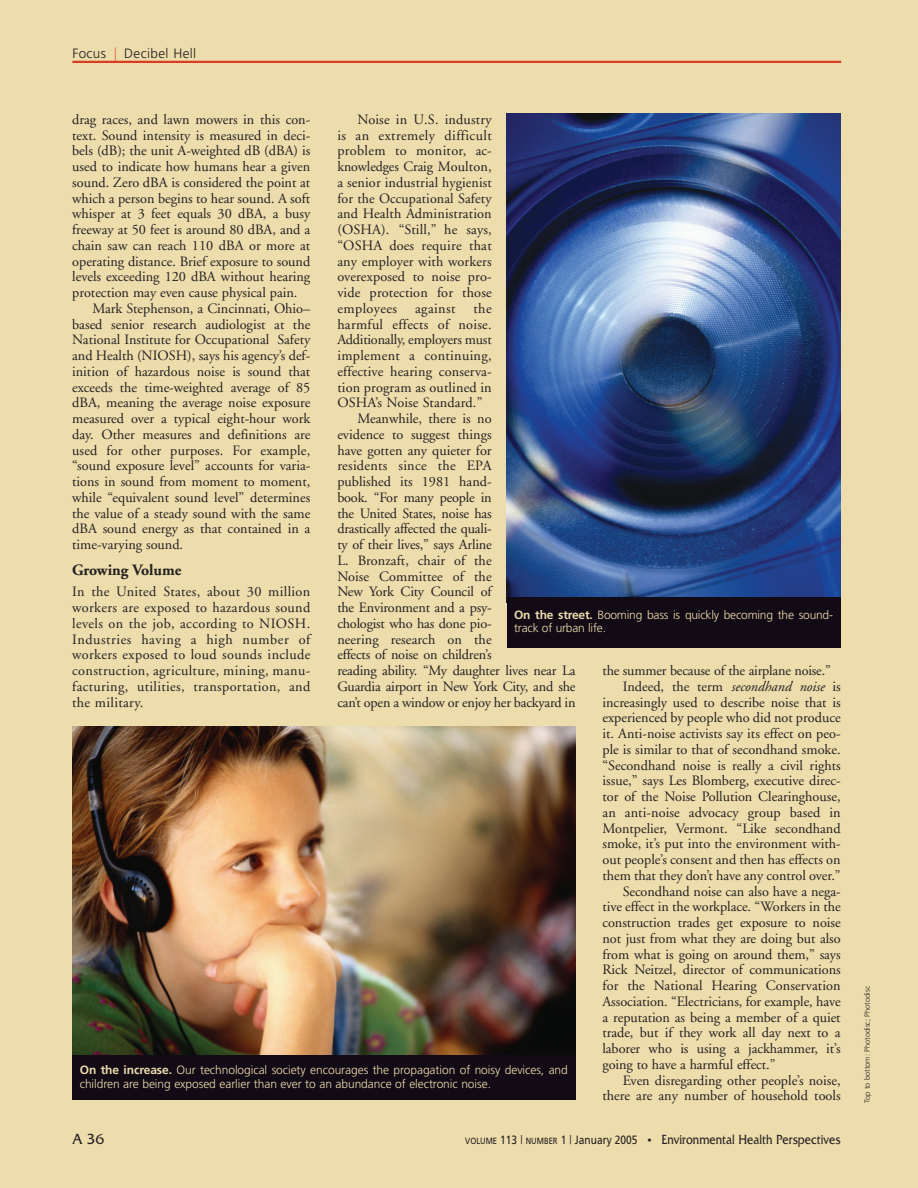
<style>
.page{position:relative;width:918px;height:1188px;background:#eddcac}
.page>*{position:absolute;margin:0;border:0;box-sizing:border-box;transform-origin:0 0}
.t1{font:700 15.75px "Adobe Garamond";color:#231f20}
.t2{font:15px "Friz Quadrata IT Cby BT";color:#231f20}
.t3{font:14.25px/15.8px "Adobe Garamond";color:#231f20;text-align:justify}
.t4{font:14.25px "Adobe Garamond";letter-spacing:.02em;color:#231f20}
.t5{font:14.25px "Adobe Garamond";letter-spacing:.025em;color:#231f20}
.t6{font:14.25px "Adobe Garamond";letter-spacing:.03em;color:#231f20}
.t7{font:13.5px "Friz Quadrata IT Cby BT";color:#231f20;scale:.85 1}
.t8{font:300 13.5px "Frutiger";letter-spacing:.03em;color:#231f20}
.t9{font:300 12px/13.5px "Frutiger";letter-spacing:-.005em;color:#eddcac}
.t10{font:300 7.5px "Frutiger";color:#231f20}
.s1{font-size:18px;color:#da3d23}
.s2{font-weight:700}
.s3{font-style:italic}
.s4{font-family:"Frutiger";font-size:9px}
.s5{font-family:"Frutiger";font-size:12px}
.s6{font-family:"Frutiger";font-weight:300;font-size:12px}
.s7{font-size:10.5px}
</style>
<div class="page">
<hr style="left:72px;top:61px;width:769px;height:2px;background:#da3d23">
<img style="left:72px;top:726px;width:503px;height:329px">
<img style="left:507px;top:114px;width:334px;height:483px">
<div style="left:507px;top:597px;width:334px;height:51px;background:#120b16"></div>
<div style="left:72px;top:1055px;width:503px;height:45px;background:#120b16"></div>
<p class="t8" style="left:72px;top:48px;width:125px">Focus <span class="s1">|</span> Decibel Hell</p>
<p class="t3" style="left:72px;top:113px;width:240px">drag races, and lawn mowers in this con-</p>
<p class="t3" style="left:72px;top:128px;width:240px">text. Sound intensity is measured in deci-</p>
<p class="t3" style="left:72px;top:144px;width:240px">bels (dB); the unit A-weighted dB (dBA) is</p>
<p class="t3" style="left:72px;top:160px;width:240px">used to indicate how humans hear a given</p>
<p class="t3" style="left:72px;top:176px;width:240px">sound. Zero dBA is considered the point at</p>
<p class="t3" style="left:72px;top:191px;width:240px">which a person begins to hear sound. A soft</p>
<p class="t3" style="left:72px;top:207px;width:240px">whisper at 3 feet equals 30 dBA, a busy</p>
<p class="t3" style="left:72px;top:223px;width:240px">freeway at 50 feet is around 80 dBA, and a</p>
<p class="t3" style="left:72px;top:239px;width:240px">chain saw can reach 110 dBA or more at</p>
<p class="t3" style="left:72px;top:254px;width:240px">operating distance. Brief exposure to sound</p>
<p class="t3" style="left:72px;top:270px;width:240px">levels exceeding 120 dBA without hearing</p>
<p class="t3" style="left:72px;top:286px;width:227px">protection may even cause physical pain.</p>
<p class="t3" style="left:92px;top:302px;width:219px">Mark Stephenson, a Cincinnati, Ohio–</p>
<p class="t3" style="left:72px;top:317px;width:240px">based senior research audiologist at the</p>
<p class="t3" style="left:72px;top:333px;width:240px">National Institute for Occupational Safety</p>
<p class="t3" style="left:72px;top:349px;width:240px">and Health (NIOSH), says his agency’s def-</p>
<p class="t3" style="left:72px;top:365px;width:240px">inition of hazardous noise is sound that</p>
<p class="t3" style="left:72px;top:380px;width:240px">exceeds the time-weighted average of 85</p>
<p class="t3" style="left:72px;top:396px;width:240px">dBA, meaning the average noise exposure</p>
<p class="t3" style="left:72px;top:412px;width:240px">measured over a typical eight-hour work</p>
<p class="t3" style="left:72px;top:428px;width:240px">day. Other measures and definitions are</p>
<p class="t3" style="left:72px;top:443px;width:240px">used for other purposes. For example,</p>
<p class="t3" style="left:72px;top:459px;width:240px">“sound exposure level” accounts for varia-</p>
<p class="t3" style="left:72px;top:475px;width:240px">tions in sound from moment to moment,</p>
<p class="t3" style="left:72px;top:491px;width:240px">while “equivalent sound level” determines</p>
<p class="t3" style="left:72px;top:506px;width:240px">the value of a steady sound with the same</p>
<p class="t3" style="left:72px;top:522px;width:240px">dBA sound energy as that contained in a</p>
<p class="t3" style="left:72px;top:538px;width:113px">time-varying sound.</p>
<p class="t1" style="left:72px;top:564px;width:111px">Growing Volume</p>
<p class="t3" style="left:72px;top:585px;width:240px">In the United States, about 30 million workers are exposed to hazardous sound levels on the job, according to NIOSH.<br>Industries having a high number of workers exposed to loud sounds include construction, agriculture, mining, manu&shy;facturing, utilities, transportation, and the military.</p>
<p class="t3" style="left:337px;top:113px;width:156px;text-indent:20px">Noise in U.S. industry is an extremely difficult problem to monitor, ac&shy;knowledges Craig Moulton, a senior industrial hygienist for the Occupational Safety and Health Administration (OSHA). “Still,” he says, “OSHA does require that any employer with workers overexposed to noise pro&shy;vide protection for those employees</p>
<p class="t6" style="left:415px;top:302px;width:42px">against</p>
<p class="t3" style="left:474px;top:302px;width:20px">the</p>
<p class="t4" style="left:337px;top:318px;width:156px">harmful effects of noise.</p>
<p class="t3" style="left:337px;top:333px;width:156px">Additionally, employers must</p>
<p class="t5" style="left:337px;top:350px;width:156px">implement a continuing,</p>
<p class="t3" style="left:337px;top:365px;width:156px">effective hearing conserva-</p>
<p class="t3" style="left:337px;top:380px;width:156px">tion program as outlined in</p>
<p class="t3" style="left:337px;top:396px;width:147px">OSHA’s Noise Standard.”</p>
<p class="t3" style="left:358px;top:412px;width:136px">Meanwhile, there is no</p>
<p class="t3" style="left:337px;top:428px;width:156px">evidence to suggest things</p>
<p class="t3" style="left:337px;top:443px;width:156px">have gotten any quieter for</p>
<p class="t4" style="left:337px;top:460px;width:156px">residents since the EPA</p>
<p class="t3" style="left:337px;top:475px;width:156px">published its 1981 hand-</p>
<p class="t3" style="left:337px;top:491px;width:156px">book. “For many people in</p>
<p class="t3" style="left:337px;top:506px;width:156px">the United States, noise has</p>
<p class="t3" style="left:337px;top:522px;width:156px">drastically affected the quali-</p>
<p class="t3" style="left:337px;top:538px;width:156px">ty of their lives,” says Arline</p>
<p class="t3" style="left:337px;top:554px;width:156px">L. Bronzaft, chair of the</p>
<p class="t3" style="left:337px;top:569px;width:156px">Noise Committee of the</p>
<p class="t3" style="left:337px;top:585px;width:156px">New York City Council of</p>
<p class="t3" style="left:337px;top:601px;width:156px">the Environment and a psy-</p>
<p class="t3" style="left:337px;top:617px;width:156px">chologist who has done pio-</p>
<p class="t3" style="left:337px;top:632px;width:156px">neering research on the</p>
<p class="t3" style="left:337px;top:648px;width:156px">effects of noise on children’s</p>
<p class="t3" style="left:337px;top:664px;width:240px">reading ability. “My daughter lives near La</p>
<p class="t3" style="left:337px;top:680px;width:240px">Guardia airport in New York City, and she</p>
<p class="t3" style="left:337px;top:695px;width:240px">can’t open a window or enjoy her backyard in</p>
<p class="t9" style="left:514px;top:609px;width:320px"><span class="s2">On the street.</span> Booming bass is quickly becoming the sound&shy;track of urban life.</p>
<p class="t3" style="left:603px;top:664px;width:230px">the summer because of the airplane noise.”</p>
<p class="t3" style="left:623px;top:680px;width:219px">Indeed, the term <span class="s3">secondhand noise</span> is</p>
<p class="t3" style="left:603px;top:695px;width:240px">increasingly used to describe noise that is</p>
<p class="t3" style="left:603px;top:711px;width:240px">experienced by people who did not produce</p>
<p class="t3" style="left:603px;top:727px;width:240px">it. Anti-noise activists say its effect on peo-</p>
<p class="t3" style="left:603px;top:743px;width:240px">ple is similar to that of secondhand smoke.</p>
<p class="t3" style="left:603px;top:758px;width:240px">“Secondhand noise is really a civil rights</p>
<p class="t3" style="left:603px;top:774px;width:240px">issue,” says Les Blomberg, executive direc-</p>
<p class="t3" style="left:603px;top:790px;width:240px">tor of the Noise Pollution Clearinghouse,</p>
<p class="t3" style="left:603px;top:806px;width:240px">an anti-noise advocacy group based in</p>
<p class="t3" style="left:603px;top:821px;width:240px">Montpelier, Vermont. “Like secondhand</p>
<p class="t3" style="left:603px;top:837px;width:240px">smoke, it’s put into the environment with-</p>
<p class="t3" style="left:603px;top:853px;width:240px">out people’s consent and then has effects on</p>
<p class="t3" style="left:603px;top:869px;width:240px">them that they don’t have any control over.”</p>
<p class="t3" style="left:623px;top:884px;width:219px">Secondhand noise can also have a nega-</p>
<p class="t3" style="left:603px;top:900px;width:240px">tive effect in the workplace. “Workers in the</p>
<p class="t3" style="left:603px;top:916px;width:240px">construction trades get exposure to noise</p>
<p class="t3" style="left:603px;top:932px;width:240px">not just from what they are doing but also</p>
<p class="t3" style="left:603px;top:947px;width:240px">from what is going on around them,” says</p>
<p class="t3" style="left:603px;top:963px;width:240px">Rick Neitzel, director of communications</p>
<p class="t3" style="left:603px;top:979px;width:240px">for the National Hearing Conservation</p>
<p class="t3" style="left:603px;top:995px;width:240px">Association. “Electricians, for example, have</p>
<p class="t3" style="left:603px;top:1010px;width:240px">a reputation as being a member of a quiet</p>
<p class="t3" style="left:603px;top:1026px;width:240px">trade, but if they work all day next to a</p>
<p class="t3" style="left:603px;top:1042px;width:240px">laborer who is using a jackhammer, it’s</p>
<p class="t3" style="left:603px;top:1058px;width:174px">going to have a harmful effect.”</p>
<p class="t3" style="left:623px;top:1073px;width:219px">Even disregarding other people’s noise,</p>
<p class="t3" style="left:603px;top:1089px;width:240px">there are any number of household tools</p>
<p class="t9" style="left:80px;top:1064px;width:490px"><span class="s2">On the increase.</span> Our technological society encourages the propagation of noisy devices, and children are being exposed earlier than ever to an abundance of electronic noise.</p>
<p class="t2" style="left:73px;top:1133px;width:33px">A 36</p>
<p class="t7" style="left:465px;top:1134px;width:443px"><span class="s4">VOLUME</span> <span class="s5">113</span> <span class="s6">|</span> <span class="s4">NUMBER</span> <span class="s5">1</span> <span class="s6">|</span> <span class="s5">January 2005</span> <span class="s7">•</span> Environmental Health Perspectives</p>
<p class="t10" style="left:864px;top:1103px;width:118px;rotate:-90deg">Top to bottom: Photodisc; Photodisc</p>
</div>
